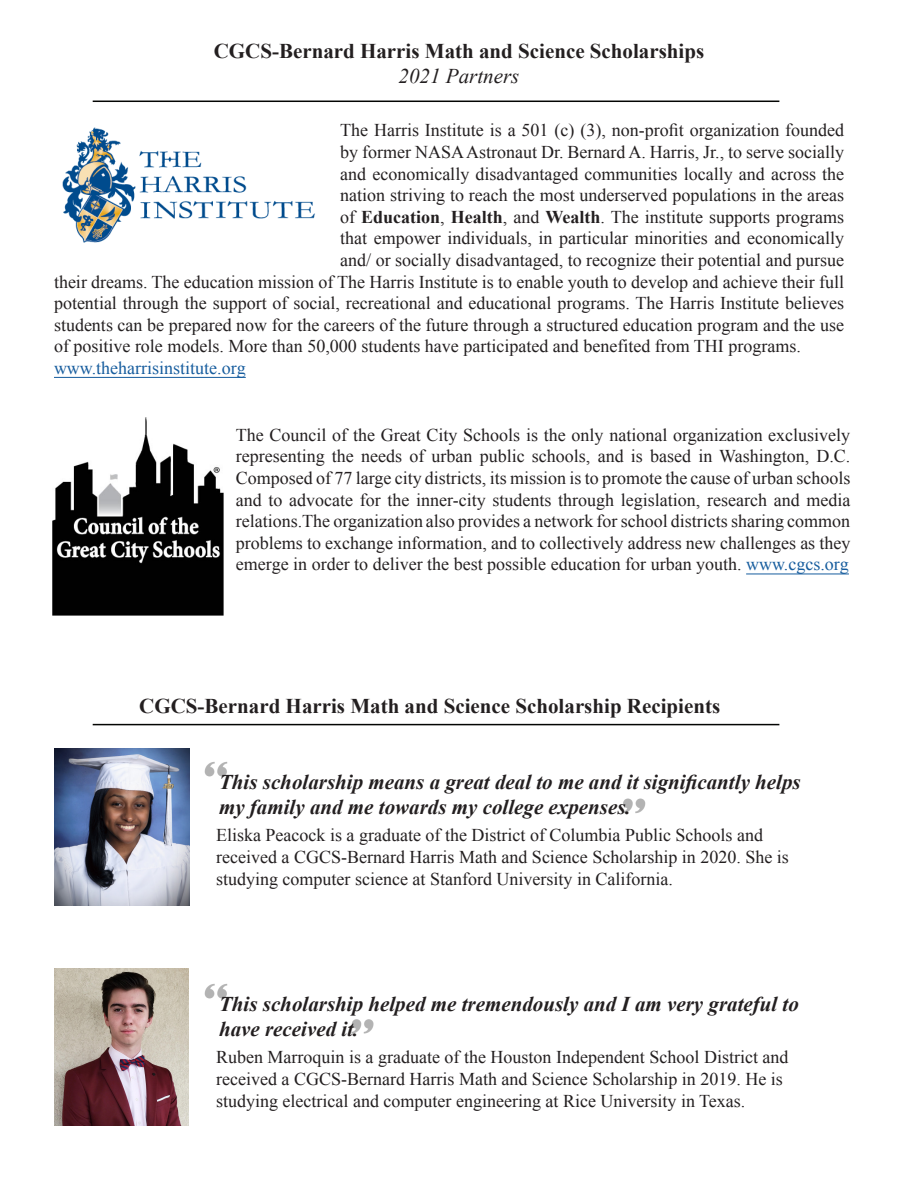
<style>
.page{position:relative;width:918px;height:1188px;background:#fff}
.page>*{position:absolute;margin:0;border:0;box-sizing:border-box;transform-origin:0 0}
.t1{font:italic 700 21px/25.2px "Times New Roman";color:#231f20}
.t2{font:700 21px "Times New Roman";color:#231f20}
.t3{font:italic 21px "Times New Roman";color:#231f20}
.t4{font:18px/21.6px "Times New Roman";color:#231f20}
.s1{font-weight:700}
.s2{color:#175d9e}
</style>
<div class="page">
<img style="left:62px;top:127px;width:253px;height:116px">
<img style="left:53px;top:417px;width:171px;height:199px">
<hr style="left:93px;top:101px;width:686px;height:1px;background:#040503">
<hr style="left:93px;top:724px;width:686px;height:1px;background:#040503">
<img style="left:204px;top:761px;width:24px;height:16px">
<img style="left:622px;top:798px;width:24px;height:16px">
<img style="left:54px;top:749px;width:135px;height:157px">
<img style="left:54px;top:968px;width:135px;height:157px">
<img style="left:204px;top:983px;width:24px;height:16px">
<img style="left:351px;top:1019px;width:23px;height:15px">
<hr style="left:54px;top:377px;width:192px;height:1px;background:#175d9e">
<hr style="left:746px;top:574px;width:103px;height:1px;background:#175d9e">
<p class="t2" style="left:214px;top:37px;width:492px">CGCS-Bernard Harris Math and Science Scholarships</p>
<p class="t3" style="left:399px;top:62px;width:122px">2021 Partners</p>
<p class="t4" style="left:340px;top:119px;width:506px;text-align:justify">The Harris Institute is a 501 (c) (3), non-profit organization founded by former NASA Astronaut Dr. Bernard A. Harris, Jr., to serve socially and economically disadvantaged communities locally and across the nation striving to reach the most underserved populations in the areas of <span class="s1">Education</span>, <span class="s1">Health</span>, and <span class="s1">Wealth</span>. The institute supports programs that empower individuals, in particular minorities and economically and/ or socially disadvantaged, to recognize their potential and pursue</p>
<p class="t4" style="left:54px;top:270px;width:792px">their dreams. The education mission of The Harris Institute is to enable youth to develop and achieve their full potential through the support of social, recreational and educational programs. The Harris Institute believes students can be prepared now for the careers of the future through a structured education program and the use of positive role models. More than 50,000 students have participated and benefited from THI programs. <span class="s2">www.theharrisinstitute.org</span></p>
<p class="t4" style="left:236px;top:424px;width:616px;text-align:justify">The Council of the Great City Schools is the only national organization exclusively representing the needs of urban public schools, and is based in Washington, D.C.<br>Composed of 77 large city districts, its mission is to promote the cause of urban schools and to advocate for the inner-city students through legislation, research and media relations.The organization also provides a network for school districts sharing common problems to exchange information, and to collectively address new challenges as they emerge in order to deliver the best possible education for urban youth. <span class="s2">www.cgcs.org</span></p>
<p class="t2" style="left:139px;top:691px;width:583px">CGCS-Bernard Harris Math and Science Scholarship Recipients</p>
<p class="t1" style="left:219px;top:768px;width:583px">This scholarship means a great deal to me and it significantly helps my family and me towards my college expenses.</p>
<p class="t4" style="left:216px;top:824px;width:574px">Eliska Peacock is a graduate of the District of Columbia Public Schools and received a CGCS-Bernard Harris Math and Science Scholarship in 2020. She is studying computer science at Stanford University in California.</p>
<p class="t1" style="left:219px;top:990px;width:581px">This scholarship helped me tremendously and I am very grateful to have received it.</p>
<p class="t4" style="left:216px;top:1046px;width:574px">Ruben Marroquin is a graduate of the Houston Independent School District and received a CGCS-Bernard Harris Math and Science Scholarship in 2019. He is studying electrical and computer engineering at Rice University in Texas.</p>
</div>
